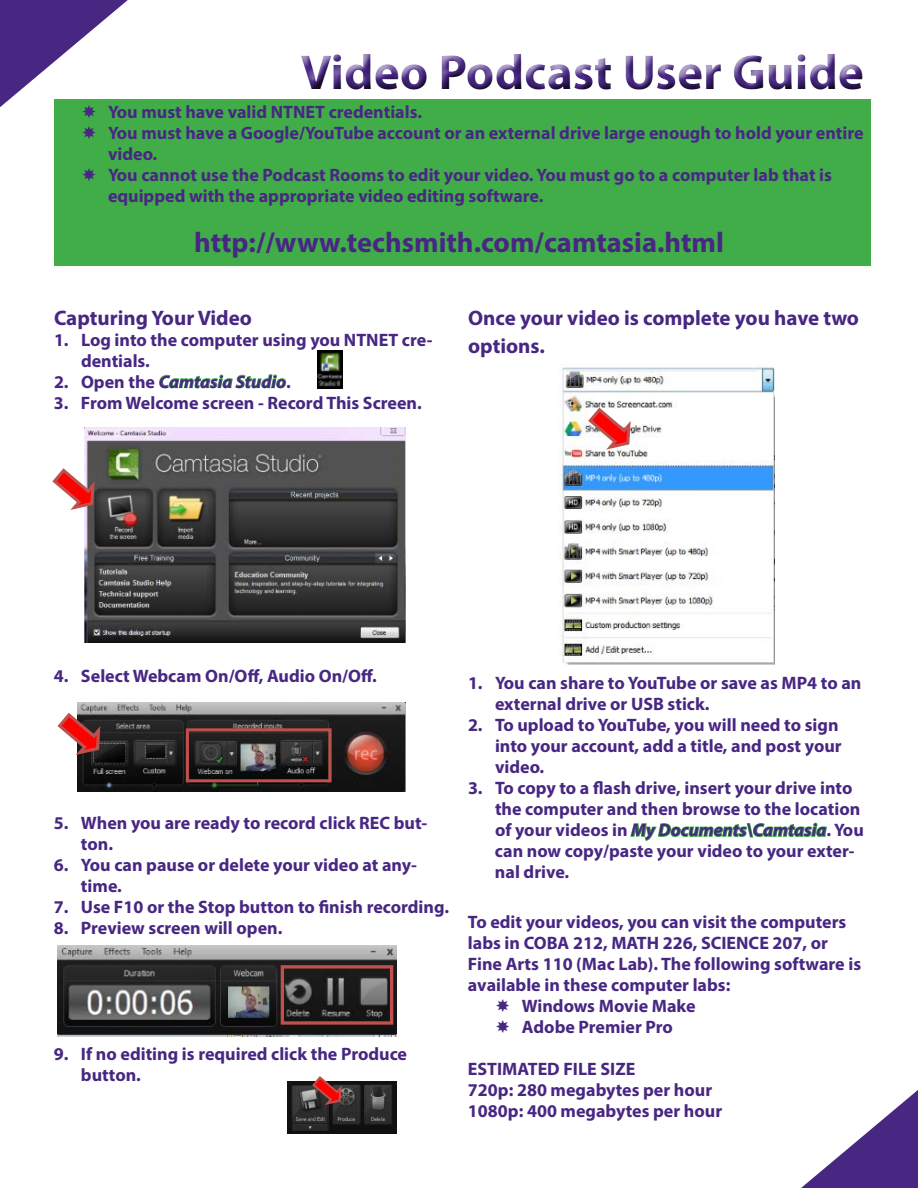
<style>
.page{position:relative;width:918px;height:1188px;background:#fff}
.page>*{position:absolute;margin:0;border:0;box-sizing:border-box;transform-origin:0 0}
.t1{font:700 49.5px "Myriad Pro";color:#482783}
.t2{font:700 28.5px "Myriad Pro";color:#482783}
.t3{font:700 21px/28.5px "Myriad Pro";color:#482783}
.t4{font:700 18px/21px "Myriad Pro";color:#482783}
.t5{font:italic 700 18px "Myriad Pro";color:#482783}
.s1{font-style:normal}
.s2{font-style:italic}
</style>
<div class="page">
<div style="left:54px;top:99px;width:816px;height:167px;background:#41ad49"></div>
<div style="left:303px;top:47px;width:571px;height:54px;background:#000;opacity:.75"></div>
<svg style="left:159px;top:374px;width:127px;height:15px"></svg>
<svg style="left:630px;top:822px;width:197px;height:19px"></svg>
<svg style="left:85px;top:427px;width:321px;height:215px;background:#504f50"></svg>
<svg style="left:52px;top:466px;width:45px;height:46px"></svg>
<svg style="left:78px;top:703px;width:328px;height:88px;background:#3f3a3a"></svg>
<svg style="left:57px;top:711px;width:46px;height:46px"></svg>
<div style="left:186px;top:728px;width:146px;height:54px;border:3px solid #c0504d"></div>
<svg style="left:57px;top:945px;width:339px;height:92px;background:#525253"></svg>
<div style="left:281px;top:965px;width:112px;height:60px;border:3px solid #c0504d"></div>
<svg style="left:287px;top:1082px;width:109px;height:52px;background:#2d2d2d"></svg>
<svg style="left:311px;top:1076px;width:32px;height:31px"></svg>
<svg style="left:560px;top:364px;width:215px;height:300px"></svg>
<svg style="left:586px;top:405px;width:47px;height:47px"></svg>
<img style="left:318px;top:351px;width:24px;height:38px">
<svg style="left:801px;top:1090px;width:117px;height:98px"></svg>
<svg style="left:0;top:0;width:128px;height:107px"></svg>
<h1 class="t1" style="left:300px;top:40px;width:565px">Video Podcast User Guide</h1>
<p class="t4" style="left:108px;top:101px;width:757px">You must have valid NTNET credentials.<br>You must have a Google/YouTube account or an external drive large enough to hold your entire video.<br>You cannot use the Podcast Rooms to edit your video. You must go to a computer lab that is equipped with the appropriate video editing software.</p>
<h2 class="t2" style="left:194px;top:224px;width:531px">http://www.techsmith.com/camtasia.html</h2>
<p class="t3" style="left:54px;top:303px;width:200px">Capturing Your Video</p>
<p class="t4" style="left:81px;top:328px;width:353px;text-indent:-27px">1. Log into the computer using you NTNET cre&shy;dentials.</p>
<p class="t5" style="left:54px;top:370px;width:238px"><span class="s1">2. Open the</span> Camtasia Studio<span class="s1">.</span></p>
<p class="t4" style="left:54px;top:391px;width:369px">3. From Welcome screen - Record This Screen.</p>
<p class="t3" style="left:468px;top:303px;width:393px">Once your video is complete you have two options.</p>
<p class="t4" style="left:54px;top:664px;width:324px">4. Select Webcam On/Off, Audio On/Off.</p>
<p class="t4" style="left:81px;top:811px;width:348px;text-indent:-27px">5. When you are ready to record click REC but&shy;ton.</p>
<p class="t4" style="left:81px;top:854px;width:337px;text-indent:-27px">6. You can pause or delete your video at any&shy;time.</p>
<p class="t4" style="left:54px;top:896px;width:397px">7. Use F10 or the Stop button to finish recording.</p>
<p class="t4" style="left:54px;top:917px;width:230px">8. Preview screen will open.</p>
<p class="t4" style="left:81px;top:1043px;width:328px;text-indent:-27px">9. If no editing is required click the Produce button.</p>
<p class="t4" style="left:495px;top:672px;width:368px;text-indent:-27px">1. You can share to YouTube or save as MP4 to an external drive or USB stick.</p>
<p class="t4" style="left:495px;top:714px;width:348px;text-indent:-27px">2. To upload to YouTube, you will need to sign into your account, add a title, and post your video.</p>
<p class="t4" style="left:495px;top:777px;width:370px;text-indent:-27px">3. To copy to a flash drive, insert your drive into the computer and then browse to the location of your videos in <span class="s2">My Documents\Camtasia</span>. You can now copy/paste your video to your exter&shy;nal drive.</p>
<p class="t4" style="left:468px;top:910px;width:380px">To edit your videos, you can visit the computers</p>
<p class="t4" style="left:468px;top:931px;width:362px">labs in COBA 212, MATH 226, SCIENCE 207, or</p>
<p class="t4" style="left:468px;top:953px;width:395px">Fine Arts 110 (Mac Lab). The following software is</p>
<p class="t4" style="left:468px;top:974px;width:264px">available in these computer labs:</p>
<p class="t4" style="left:522px;top:995px;width:175px">Windows Movie Make</p>
<p class="t4" style="left:522px;top:1016px;width:152px">Adobe Premier Pro</p>
<p class="t4" style="left:468px;top:1058px;width:256px">ESTIMATED FILE SIZE<br>720p: 280 megabytes per hour<br>1080p: 400 megabytes per hour</p>
</div>
